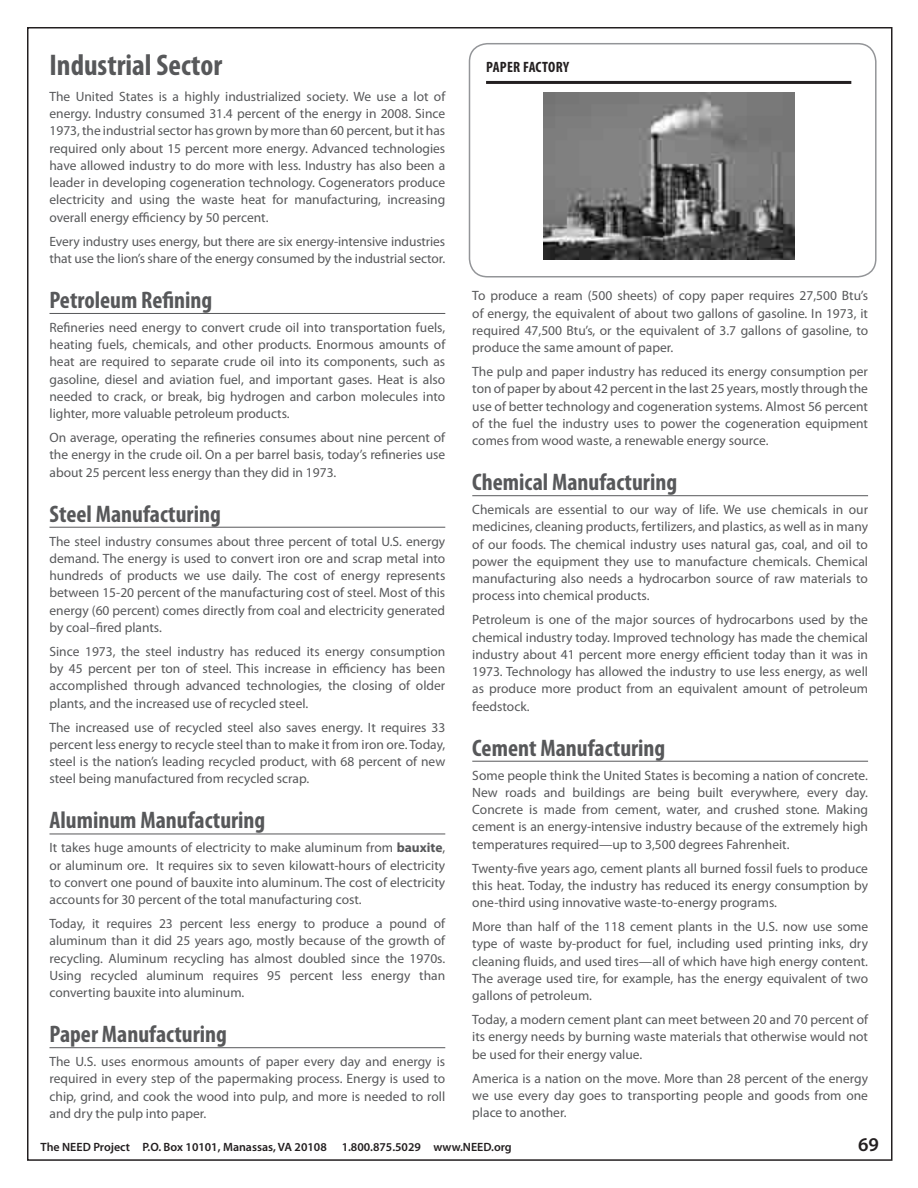
<style>
.page{position:relative;width:918px;height:1188px;background:#fff}
.page>*{position:absolute;margin:0;border:0;box-sizing:border-box;transform-origin:0 0}
.Basic_Content_100__B{font:700 condensed 30px "Myriad Pro";color:#57585a}
.Section_Header_2_-_1{font:700 condensed 24px "Myriad Pro";color:#57585a}
.t1{font:600 19.5px "Myriad Pro";color:#231f20}
.Small_Content__80__B{font:700 condensed 15px "Myriad Pro";letter-spacing:.02em;color:#231f20}
.Basic_Content_80__Bl{font:13.5px/17.2px "Myriad Pro";color:#57585a;text-align:justify}
.t2{font:600 12px "Myriad Pro";color:#231f20}
.s1{font-weight:700}
</style>
<div class="page">
<hr style="left:50px;top:313px;width:395px;height:1px;background:#57585a">
<hr style="left:50px;top:527px;width:395px;height:1px;background:#57585a">
<hr style="left:50px;top:834px;width:395px;height:1px;background:#57585a">
<hr style="left:50px;top:1047px;width:395px;height:1px;background:#57585a">
<hr style="left:472px;top:495px;width:396px;height:1px;background:#57585a">
<hr style="left:472px;top:761px;width:396px;height:1px;background:#57585a">
<img style="left:543px;top:92px;width:251px;height:167px">
<div style="left:469px;top:43px;width:408px;height:235px;border:2px solid #939598;border-radius:18px"></div>
<hr style="left:486px;top:81px;width:365px;height:3px;background:#231f20">
<p class="Basic_Content_100__B" style="left:50px;top:46px;width:174px">Industrial Sector</p>
<p class="Small_Content__80__B" style="left:486px;top:58px;width:84px">PAPER FACTORY</p>
<p class="Basic_Content_80__Bl" style="left:50px;top:88px;width:397px">The United States is a highly industrialized society. We use a lot of energy. Industry consumed 31.4 percent of the energy in 2008. Since 1973, the industrial sector has grown by more than 60 percent, but it has required only about 15 percent more energy. Advanced technologies have allowed industry to do more with less. Industry has also been a leader in developing cogeneration technology. Cogenerators produce electricity and using the waste heat for manufacturing, increasing overall energy efficiency by 50 percent.</p>
<p class="Basic_Content_80__Bl" style="left:50px;top:232px;width:397px">Every industry uses energy, but there are six energy-intensive industries that use the lion’s share of the energy consumed by the industrial sector.</p>
<p class="Section_Header_2_-_1" style="left:50px;top:285px;width:164px">Petroleum Refining</p>
<p class="Basic_Content_80__Bl" style="left:50px;top:319px;width:397px">Refineries need energy to convert crude oil into transportation fuels, heating fuels, chemicals, and other products. Enormous amounts of heat are required to separate crude oil into its components, such as gasoline, diesel and aviation fuel, and important gases. Heat is also needed to crack, or break, big hydrogen and carbon molecules into lighter, more valuable petroleum products.</p>
<p class="Basic_Content_80__Bl" style="left:50px;top:429px;width:397px">On average, operating the refineries consumes about nine percent of the energy in the crude oil. On a per barrel basis, today’s refineries use about 25 percent less energy than they did in 1973.</p>
<p class="Section_Header_2_-_1" style="left:50px;top:499px;width:173px">Steel Manufacturing</p>
<p class="Basic_Content_80__Bl" style="left:50px;top:532px;width:397px">The steel industry consumes about three percent of total U.S. energy demand. The energy is used to convert iron ore and scrap metal into hundreds of products we use daily. The cost of energy represents between 15-20 percent of the manufacturing cost of steel. Most of this energy (60 percent) comes directly from coal and electricity generated by coal–fired plants.</p>
<p class="Basic_Content_80__Bl" style="left:50px;top:643px;width:397px">Since 1973, the steel industry has reduced its energy consumption by 45 percent per ton of steel. This increase in efficiency has been accomplished through advanced technologies, the closing of older plants, and the increased use of recycled steel.</p>
<p class="Basic_Content_80__Bl" style="left:50px;top:718px;width:397px">The increased use of recycled steel also saves energy. It requires 33 percent less energy to recycle steel than to make it from iron ore. Today, steel is the nation’s leading recycled product, with 68 percent of new steel being manufactured from recycled scrap.</p>
<p class="Section_Header_2_-_1" style="left:50px;top:805px;width:217px">Aluminum Manufacturing</p>
<p class="Basic_Content_80__Bl" style="left:50px;top:839px;width:397px">It takes huge amounts of electricity to make aluminum from <span class="s1">bauxite</span>, or aluminum ore. It requires six to seven kilowatt-hours of electricity to convert one pound of bauxite into aluminum. The cost of electricity accounts for 30 percent of the total manufacturing cost.</p>
<p class="Basic_Content_80__Bl" style="left:50px;top:915px;width:397px">Today, it requires 23 percent less energy to produce a pound of aluminum than it did 25 years ago, mostly because of the growth of recycling. Aluminum recycling has almost doubled since the 1970s.<br>Using recycled aluminum requires 95 percent less energy than converting bauxite into aluminum.</p>
<p class="Section_Header_2_-_1" style="left:50px;top:1019px;width:179px">Paper Manufacturing</p>
<p class="Basic_Content_80__Bl" style="left:50px;top:1053px;width:397px">The U.S. uses enormous amounts of paper every day and energy is required in every step of the papermaking process. Energy is used to chip, grind, and cook the wood into pulp, and more is needed to roll and dry the pulp into paper.</p>
<p class="Basic_Content_80__Bl" style="left:472px;top:287px;width:397px">To produce a ream (500 sheets) of copy paper requires 27,500 Btu’s of energy, the equivalent of about two gallons of gasoline. In 1973, it required 47,500 Btu’s, or the equivalent of 3.7 gallons of gasoline, to produce the same amount of paper.</p>
<p class="Basic_Content_80__Bl" style="left:472px;top:363px;width:397px">The pulp and paper industry has reduced its energy consumption per ton of paper by about 42 percent in the last 25 years, mostly through the use of better technology and cogeneration systems. Almost 56 percent of the fuel the industry uses to power the cogeneration equipment comes from wood waste, a renewable energy source.</p>
<p class="Section_Header_2_-_1" style="left:472px;top:467px;width:206px">Chemical Manufacturing</p>
<p class="Basic_Content_80__Bl" style="left:472px;top:501px;width:397px">Chemicals are essential to our way of life. We use chemicals in our medicines, cleaning products, fertilizers, and plastics, as well as in many of our foods. The chemical industry uses natural gas, coal, and oil to power the equipment they use to manufacture chemicals. Chemical manufacturing also needs a hydrocarbon source of raw materials to process into chemical products.</p>
<p class="Basic_Content_80__Bl" style="left:472px;top:611px;width:397px">Petroleum is one of the major sources of hydrocarbons used by the chemical industry today. Improved technology has made the chemical industry about 41 percent more energy efficient today than it was in 1973. Technology has allowed the industry to use less energy, as well as produce more product from an equivalent amount of petroleum feedstock.</p>
<p class="Section_Header_2_-_1" style="left:472px;top:733px;width:195px">Cement Manufacturing</p>
<p class="Basic_Content_80__Bl" style="left:472px;top:766px;width:397px">Some people think the United States is becoming a nation of concrete.<br>New roads and buildings are being built everywhere, every day.<br>Concrete is made from cement, water, and crushed stone. Making cement is an energy-intensive industry because of the extremely high temperatures required—up to 3,500 degrees Fahrenheit.</p>
<p class="Basic_Content_80__Bl" style="left:472px;top:859px;width:397px">Twenty-five years ago, cement plants all burned fossil fuels to produce this heat. Today, the industry has reduced its energy consumption by one-third using innovative waste-to-energy programs.</p>
<p class="Basic_Content_80__Bl" style="left:472px;top:918px;width:397px">More than half of the 118 cement plants in the U.S. now use some type of waste by-product for fuel, including used printing inks, dry cleaning fluids, and used tires—all of which have high energy content.<br>The average used tire, for example, has the energy equivalent of two gallons of petroleum.</p>
<p class="Basic_Content_80__Bl" style="left:472px;top:1011px;width:397px">Today, a modern cement plant can meet between 20 and 70 percent of its energy needs by burning waste materials that otherwise would not be used for their energy value.</p>
<p class="Basic_Content_80__Bl" style="left:472px;top:1069px;width:397px">America is a nation on the move. More than 28 percent of the energy we use every day goes to transporting people and goods from one place to another.</p>
<p class="t2" style="left:40px;top:1139px;width:473px">The NEED Project P.O. Box 10101, Manassas, VA 20108 1.800.875.5029 www.NEED.org</p>
<h3 class="t1" style="left:858px;top:1132px;width:22px">69</h3>
</div>
